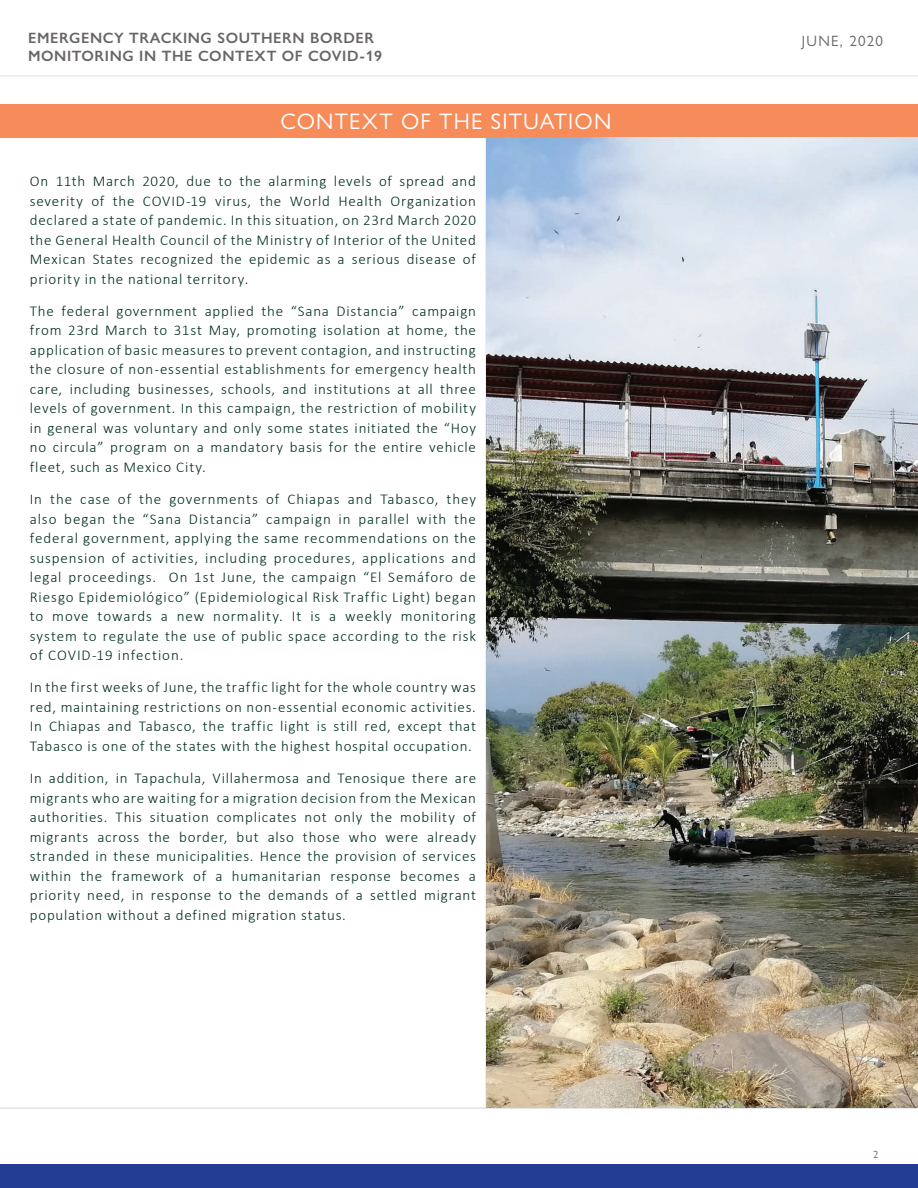
<style>
.page{position:relative;width:918px;height:1188px;background:#fff}
.page>*{position:absolute;margin:0;border:0;box-sizing:border-box;transform-origin:0 0}
.t1{font:22.5px "Gill Sans Nova";letter-spacing:.05em;color:#fff}
.t2{font:22.5px "Gill Sans Nova";letter-spacing:.005em;color:#fff}
.t3{font:300 15px/19.5px "Calibri";letter-spacing:.055em;color:#002e20;text-align:justify}
.t4{font:600 15px/18px "Gill Sans Nova";letter-spacing:.04em;color:#696567}
.t5{font:15px "Gill Sans Nova";letter-spacing:.08em;color:#696567}
.t6{font:10.5px "Gill Sans Nova";color:#696567}
</style>
<div class="page">
<hr style="left:0;top:76px;width:918px;height:1px;background:#e2e4e4">
<div style="left:0;top:1164px;width:918px;height:24px;background:#233d95"></div>
<hr style="left:0;top:1107px;width:918px;height:2px;background:#e2e4e4">
<div style="left:0;top:104px;width:918px;height:34px;background:#f68c59"></div>
<hr style="left:485px;top:138px;width:2px;height:971px;background:#e2e4e4">
<img style="left:487px;top:138px;width:431px;height:969px">
<p class="t4" style="left:28px;top:28px;width:356px">EMERGENCY TRACKING SOUTHERN BORDER<br>MONITORING IN THE CONTEXT OF COVID-19</p>
<p class="t5" style="left:802px;top:32px;width:83px">JUNE, 2020</p>
<h1 class="t1" style="left:281px;top:108px;width:332px">CONTEXT OF THE SITUATION</h1>
<h1 class="t2" style="left:383px;top:108px;width:154px">BACKGROUND</h1>
<p class="t3" style="left:30px;top:171px;width:448px">On 11th March 2020, due to the alarming levels of spread and severity of the COVID-19 virus, the World Health Organization declared a state of pandemic. In this situation, on 23rd March 2020 the General Health Council of the Ministry of Interior of the United Mexican States recognized the epidemic as a serious disease of priority in the national territory.</p>
<p class="t3" style="left:30px;top:301px;width:448px">The federal government applied the “Sana Distancia” campaign from 23rd March to 31st May, promoting isolation at home, the application of basic measures to prevent contagion, and instructing the closure of non-essential establishments for emergency health care, including businesses, schools, and institutions at all three levels of government. In this campaign, the restriction of mobility in general was voluntary and only some states initiated the “Hoy no circula” program on a mandatory basis for the entire vehicle fleet, such as Mexico City.</p>
<p class="t3" style="left:30px;top:489px;width:448px">In the case of the governments of Chiapas and Tabasco, they also began the “Sana Distancia” campaign in parallel with the federal government, applying the same recommendations on the suspension of activities, including procedures, applications and legal proceedings. On 1st June, the campaign “El Semáforo de Riesgo Epidemiológico” (Epidemiological Risk Traffic Light) began to move towards a new normality. It is a weekly monitoring system to regulate the use of public space according to the risk of COVID-19 infection.</p>
<p class="t3" style="left:30px;top:677px;width:448px">In the first weeks of June, the traffic light for the whole country was red, maintaining restrictions on non-essential economic activities.<br>In Chiapas and Tabasco, the traffic light is still red, except that Tabasco is one of the states with the highest hospital occupation.</p>
<p class="t3" style="left:30px;top:768px;width:448px">In addition, in Tapachula, Villahermosa and Tenosique there are migrants who are waiting for a migration decision from the Mexican authorities. This situation complicates not only the mobility of migrants across the border, but also those who were already stranded in these municipalities. Hence the provision of services within the framework of a humanitarian response becomes a priority need, in response to the demands of a settled migrant population without a defined migration status.</p>
<p class="t6" style="left:873px;top:1148px;width:7px">2</p>
</div>
